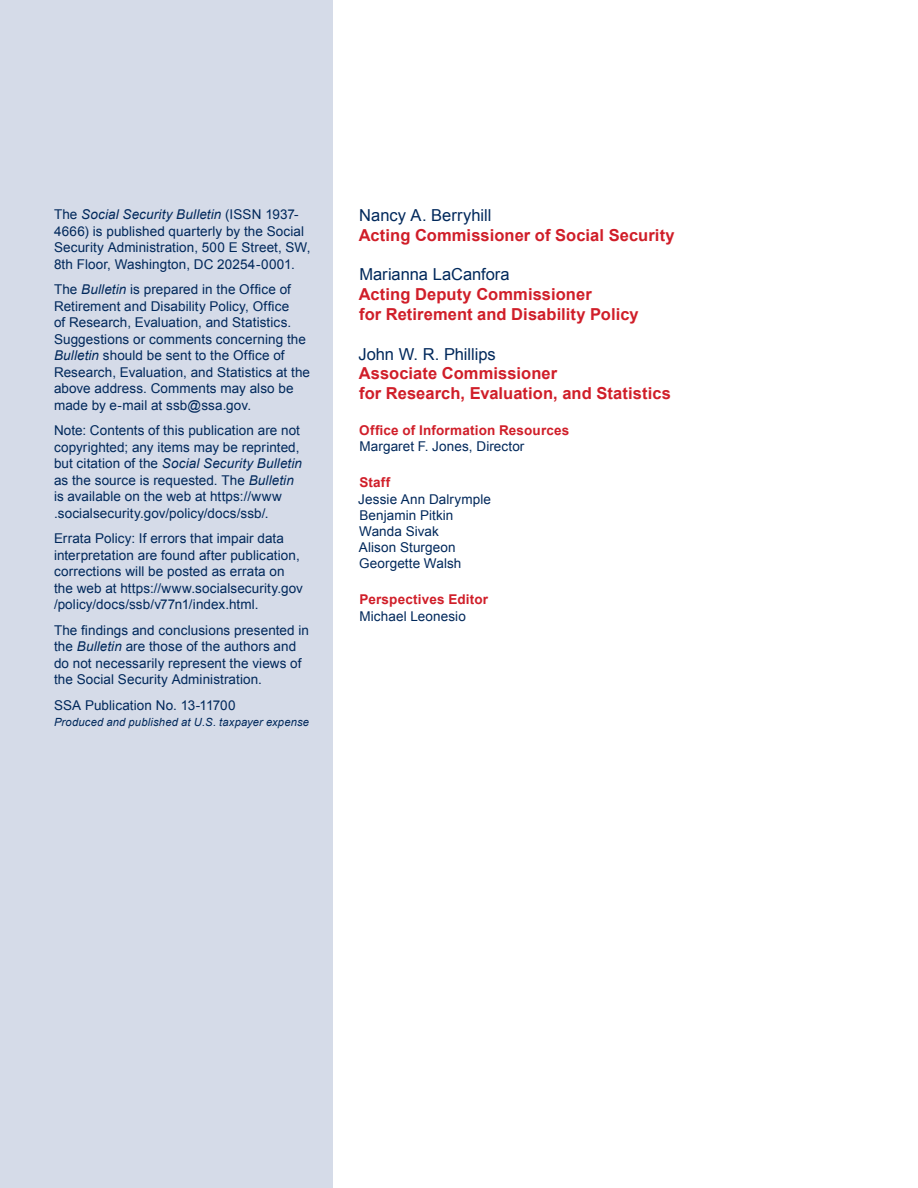
<style>
.page{position:relative;width:918px;height:1188px;background:#fff}
.page>*{position:absolute;margin:0;border:0;box-sizing:border-box;transform-origin:0 0}
.Staff_List_-_Positio{font:700 16.5px/19.8px "Arial";letter-spacing:.005em;color:#d01e29}
.Staff_List_-_Name_La{font:16.5px "Arial";color:#00285b}
.Sidebar_Text{font:13.5px/16.5px "Arial";letter-spacing:.005em;color:#00285b}
.Staff_List_-_Name{font:13.5px "Arial";letter-spacing:.01em;color:#00285b}
.Staff_List_-_Positio-2{font:700 13.5px "Arial";letter-spacing:.015em;color:#d01e29}
.Sidebar_Text-2{font:italic 11.25px "Arial";letter-spacing:.01em;color:#00285b}
.s1{font-style:italic}
</style>
<div class="page">
<div style="left:0;top:0;width:332px;height:1188px;background:#d5dbe8"></div>
<p class="Sidebar_Text" style="left:54px;top:206px;width:258px">The <span class="s1">Social Security Bulletin</span> (ISSN 1937- 4666) is published quarterly by the Social Security Administration, 500 E Street, SW, 8th Floor, Washington, DC 20254-0001.</p>
<p class="Sidebar_Text" style="left:54px;top:281px;width:258px">The <span class="s1">Bulletin</span> is prepared in the Office of Retirement and Disability Policy, Office<br>of Research, Evaluation, and Statistics.<br>Suggestions or comments concerning the <span class="s1">Bulletin</span> should be sent to the Office of Research, Evaluation, and Statistics at the above address. Comments may also be made by e-mail at ssb@ssa.gov.</p>
<p class="Sidebar_Text" style="left:54px;top:422px;width:250px">Note: Contents of this publication are not copyrighted; any items may be reprinted, but citation of the <span class="s1">Social Security Bulletin </span>as the source is requested. The <span class="s1">Bulletin </span>is available on the web at https://www .socialsecurity.gov/policy/docs/ssb/.</p>
<p class="Sidebar_Text" style="left:54px;top:530px;width:250px">Errata Policy: If errors that impair data interpretation are found after publication, corrections will be posted as errata on the web at https://www.socialsecurity.gov /policy/docs/ssb/v77n1/index.html.</p>
<p class="Sidebar_Text" style="left:54px;top:622px;width:257px">The findings and conclusions presented in the <span class="s1">Bulletin</span> are those of the authors and do not necessarily represent the views of the Social Security Administration.</p>
<p class="Sidebar_Text" style="left:54px;top:697px;width:183px">SSA Publication No. 13-11700</p>
<p class="Sidebar_Text-2" style="left:54px;top:715px;width:257px">Produced and published at U.S. taxpayer expense</p>
<p class="Staff_List_-_Name_La" style="left:359px;top:204px;width:134px">Nancy A. Berryhill</p>
<p class="Staff_List_-_Positio" style="left:359px;top:226px;width:318px">Acting Commissioner of Social Security</p>
<p class="Staff_List_-_Name_La" style="left:359px;top:264px;width:152px">Marianna LaCanfora</p>
<p class="Staff_List_-_Positio" style="left:359px;top:285px;width:281px">Acting Deputy Commissioner<br>for Retirement and Disability Policy</p>
<p class="Staff_List_-_Name_La" style="left:358px;top:343px;width:139px">John W. R. Phillips</p>
<p class="Staff_List_-_Positio" style="left:359px;top:364px;width:314px">Associate Commissioner<br>for Research, Evaluation, and Statistics</p>
<p class="Staff_List_-_Positio-2" style="left:359px;top:421px;width:212px">Office of Information Resources</p>
<p class="Staff_List_-_Name" style="left:359px;top:438px;width:167px">Margaret F. Jones, Director</p>
<p class="Staff_List_-_Positio-2" style="left:359px;top:474px;width:33px">Staff</p>
<p class="Staff_List_-_Name" style="left:358px;top:490px;width:134px">Jessie Ann Dalrymple</p>
<p class="Staff_List_-_Name" style="left:359px;top:506px;width:96px">Benjamin Pitkin</p>
<p class="Staff_List_-_Name" style="left:359px;top:522px;width:81px">Wanda Sivak</p>
<p class="Staff_List_-_Name" style="left:359px;top:539px;width:98px">Alison Sturgeon</p>
<p class="Staff_List_-_Name" style="left:359px;top:555px;width:104px">Georgette Walsh</p>
<p class="Staff_List_-_Positio-2" style="left:359px;top:591px;width:130px">Perspectives Editor</p>
<p class="Staff_List_-_Name" style="left:359px;top:607px;width:108px">Michael Leonesio</p>
</div>
